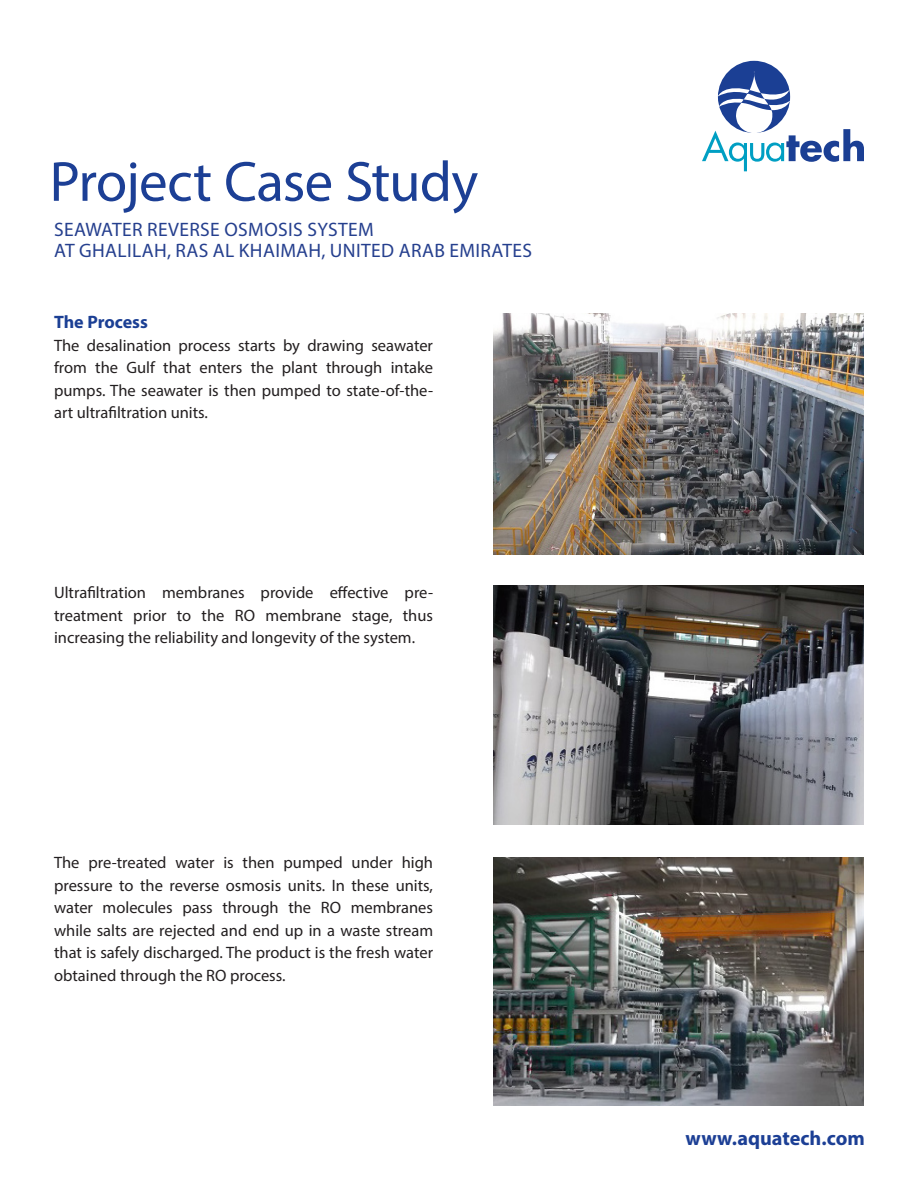
<style>
.page{position:relative;width:918px;height:1188px;background:#fff}
.page>*{position:absolute;margin:0;border:0;box-sizing:border-box;transform-origin:0 0}
.t1{font:57px "Myriad Pro";letter-spacing:-.015em;color:#1c3f95}
.t2{font:700 20.25px "Myriad Pro";color:#1c3f95}
.t3{font:19.5px "Myriad Pro";letter-spacing:.02em;color:#253f8e}
.t4{font:700 18px "Myriad Pro";letter-spacing:-.005em;color:#1b3f94}
.t5{font:16.5px/22.5px "Myriad Pro";color:#231f20;text-align:justify}
</style>
<div class="page">
<img style="left:494px;top:313px;width:370px;height:241px">
<img style="left:494px;top:585px;width:370px;height:240px">
<img style="left:494px;top:857px;width:370px;height:249px">
<div style="left:718px;top:61px;width:72px;height:72px;background:#1b3f94;border-radius:50%"></div>
<svg style="left:702px;top:71px;width:162px;height:100px"></svg>
<p class="t1" style="left:50px;top:147px;width:430px">Project Case Study</p>
<p class="t3" style="left:54px;top:217px;width:321px">SEAWATER REVERSE OSMOSIS SYSTEM</p>
<p class="t3" style="left:54px;top:238px;width:479px">AT GHALILAH, RAS AL KHAIMAH, UNITED ARAB EMIRATES</p>
<p class="t4" style="left:54px;top:311px;width:95px">The Process</p>
<p class="t5" style="left:54px;top:334px;width:381px">The desalination process starts by drawing seawater from the Gulf that enters the plant through intake pumps. The seawater is then pumped to state-of-the&shy;art ultrafiltration units.</p>
<p class="t5" style="left:54px;top:581px;width:381px">Ultrafiltration membranes provide effective pre&shy;treatment prior to the RO membrane stage, thus increasing the reliability and longevity of the system.</p>
<p class="t5" style="left:54px;top:851px;width:381px">The pre-treated water is then pumped under high pressure to the reverse osmosis units. In these units, water molecules pass through the RO membranes while salts are rejected and end up in a waste stream that is safely discharged. The product is the fresh water obtained through the RO process.</p>
<p class="t2" style="left:686px;top:1125px;width:181px">www.aquatech.com</p>
</div>
